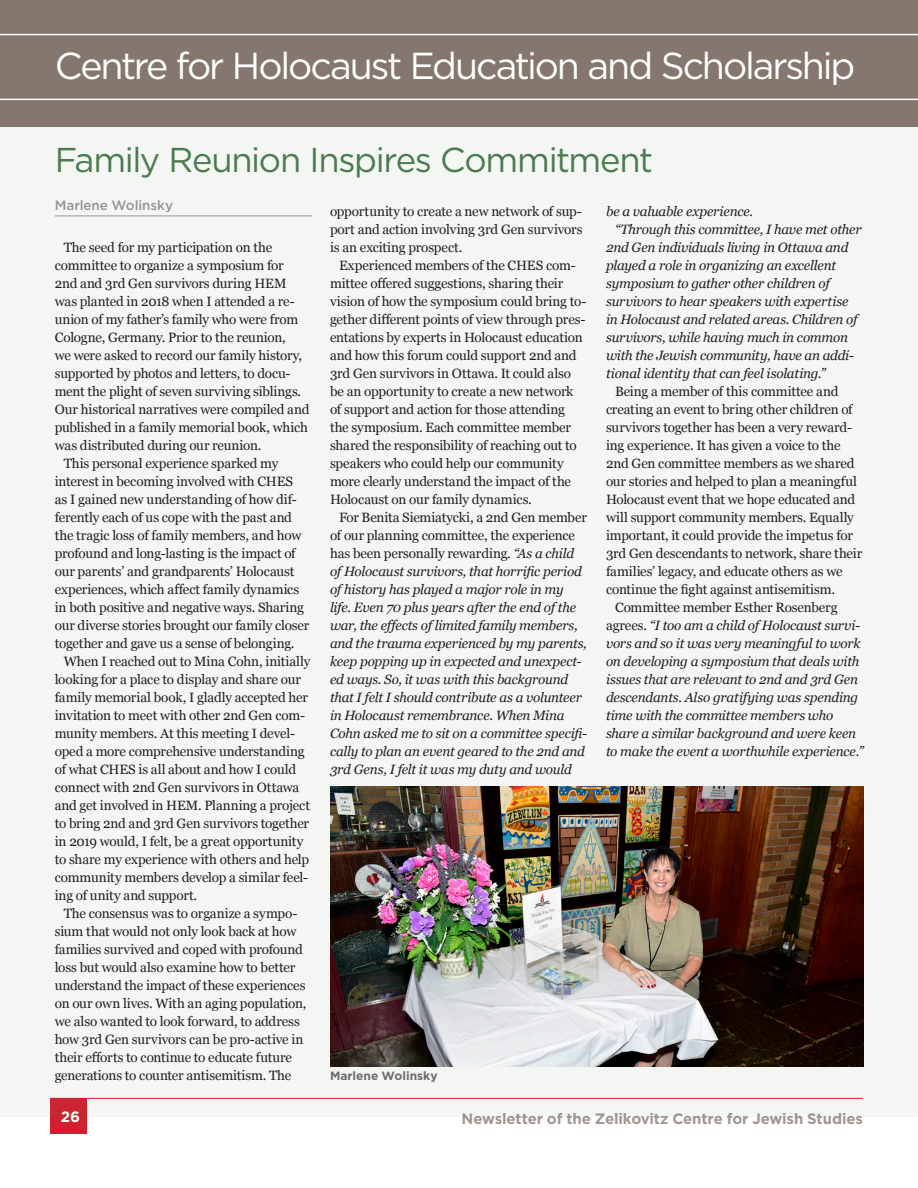
<style>
.page{position:relative;width:918px;height:1188px;background:#fff}
.page>*{position:absolute;margin:0;border:0;box-sizing:border-box;transform-origin:0 0}
.title_GM{font:37.5px "Gotham";letter-spacing:-.055em;color:#fff}
.headline{font:34.5px "Gotham";letter-spacing:-.04em;color:#4d7b50}
.t1{font:700 15px "Gotham";letter-spacing:-.01em;color:#a29690}
.t2{font:700 15px "Gotham";color:#fff}
.body{font:13.5px/18px "Georgia";letter-spacing:-.01em;color:#231f20}
.body-2{font:italic 13.5px/18px "Georgia";letter-spacing:-.015em;color:#231f20}
.By-line{font:500 13.5px "Gotham";letter-spacing:-.005em;color:#939598}
.t3{font:700 12px "Gotham";color:#6c6d70}
.s1{font-style:normal}
</style>
<div class="page">
<div style="left:51px;top:1098px;width:36px;height:35px;background:#d2202f"></div>
<div style="left:0;top:127px;width:918px;height:990px;background:#f3f6f3"></div>
<div style="left:0;top:0;width:918px;height:127px;background:#85776f"></div>
<hr style="left:0;top:99px;width:918px;height:1px;background:#fff">
<hr style="left:0;top:34px;width:918px;height:1px;background:#fff">
<hr style="left:55px;top:216px;width:257px;height:1px;background:#939598">
<img style="left:330px;top:787px;width:534px;height:279px">
<p class="title_GM" style="left:55px;top:42px;width:802px">Centre for Holocaust Education and Scholarship</p>
<p class="headline" style="left:55px;top:138px;width:600px">Family Reunion Inspires Commitment</p>
<p class="body" style="left:330px;top:202px;width:254px;text-align:justify">opportunity to create a new network of sup&shy;port and action involving 3rd Gen survivors is an exciting prospect.</p>
<p class="body" style="left:330px;top:256px;width:258px;text-indent:9px">Experienced members of the CHES com&shy;mittee offered suggestions, sharing their vision of how the symposium could bring to&shy;gether different points of view through pres&shy;entations by experts in Holocaust education and how this forum could support 2nd and 3rd Gen survivors in Ottawa. It could also be an opportunity to create a new network of support and action for those attending the symposium. Each committee member shared the responsibility of reaching out to speakers who could help our community more clearly understand the impact of the Holocaust on our family dynamics.</p>
<p class="body-2" style="left:330px;top:508px;width:259px;text-indent:9px"><span class="s1">For Benita Siemiatycki, a 2nd Gen member of our planning committee, the experience has been personally rewarding.</span> “As a child of Holocaust survivors, that horrific period of history has played a major role in my life. Even 70 plus years after the end of the war, the effects of limited family members, and the trauma experienced by my parents, keep popping up in expected and unexpect&shy;ed ways. So, it was with this background that I felt I should contribute as a volunteer in Holocaust remembrance. When Mina Cohn asked me to sit on a committee specifi&shy;cally to plan an event geared to the 2nd and 3rd Gens, I felt it was my duty and would</p>
<p class="By-line" style="left:55px;top:196px;width:120px">Marlene Wolinsky</p>
<p class="body" style="left:55px;top:238px;width:256px;text-indent:9px">The seed for my participation on the committee to organize a symposium for 2nd and 3rd Gen survivors during HEM was planted in 2018 when I attended a re&shy;union of my father’s family who were from Cologne, Germany. Prior to the reunion,<br>we were asked to record our family history, supported by photos and letters, to docu&shy;ment the plight of seven surviving siblings.<br>Our historical narratives were compiled and published in a family memorial book, which was distributed during our reunion.</p>
<p class="body" style="left:55px;top:454px;width:256px;text-indent:9px">This personal experience sparked my interest in becoming involved with CHES<br>as I gained new understanding of how dif&shy;ferently each of us cope with the past and the tragic loss of family members, and how profound and long-lasting is the impact of our parents’ and grandparents’ Holocaust experiences, which affect family dynamics in both positive and negative ways. Sharing our diverse stories brought our family closer together and gave us a sense of belonging.</p>
<p class="body" style="left:55px;top:652px;width:257px;text-indent:9px">When I reached out to Mina Cohn, initially looking for a place to display and share our family memorial book, I gladly accepted her invitation to meet with other 2nd Gen com&shy;munity members. At this meeting I devel&shy;oped a more comprehensive understanding of what CHES is all about and how I could connect with 2nd Gen survivors in Ottawa and get involved in HEM. Planning a project to bring 2nd and 3rd Gen survivors together in 2019 would, I felt, be a great opportunity to share my experience with others and help community members develop a similar feel&shy;ing of unity and support.</p>
<p class="body" style="left:55px;top:904px;width:253px;text-indent:9px">The consensus was to organize a sympo&shy;sium that would not only look back at how families survived and coped with profound loss but would also examine how to better understand the impact of these experiences on our own lives. With an aging population, we also wanted to look forward, to address how 3rd Gen survivors can be pro-active in their efforts to continue to educate future generations to counter antisemitism. The</p>
<p class="body-2" style="left:606px;top:202px;width:149px">be a valuable experience.</p>
<p class="body-2" style="left:606px;top:220px;width:257px;text-indent:9px">“Through this committee, I have met other 2nd Gen individuals living in Ottawa and played a role in organizing an excellent symposium to gather other children of survivors to hear speakers with expertise in Holocaust and related areas. Children of survivors, while having much in common with the Jewish community, have an addi&shy;tional identity that can feel isolating.”</p>
<p class="body" style="left:606px;top:382px;width:258px;text-indent:9px">Being a member of this committee and creating an event to bring other children of survivors together has been a very reward&shy;ing experience. It has given a voice to the 2nd Gen committee members as we shared our stories and helped to plan a meaningful Holocaust event that we hope educated and will support community members. Equally important, it could provide the impetus for 3rd Gen descendants to network, share their families’ legacy, and educate others as we continue the fight against antisemitism.</p>
<p class="body-2" style="left:606px;top:598px;width:259px;text-indent:9px"><span class="s1">Committee member Esther Rosenberg agrees.</span> “I too am a child of Holocaust survi&shy;vors and so it was very meaningful to work on developing a symposium that deals with issues that are relevant to 2nd and 3rd Gen descendants. Also gratifying was spending time with the committee members who share a similar background and were keen to make the event a worthwhile experience.”</p>
<p class="t3" style="left:330px;top:1068px;width:109px">Marlene Wolinsky</p>
<p class="t2" style="left:61px;top:1107px;width:21px">26</p>
<p class="t1" style="left:462px;top:1109px;width:403px">Newsletter of the Zelikovitz Centre for Jewish Studies</p>
</div>
